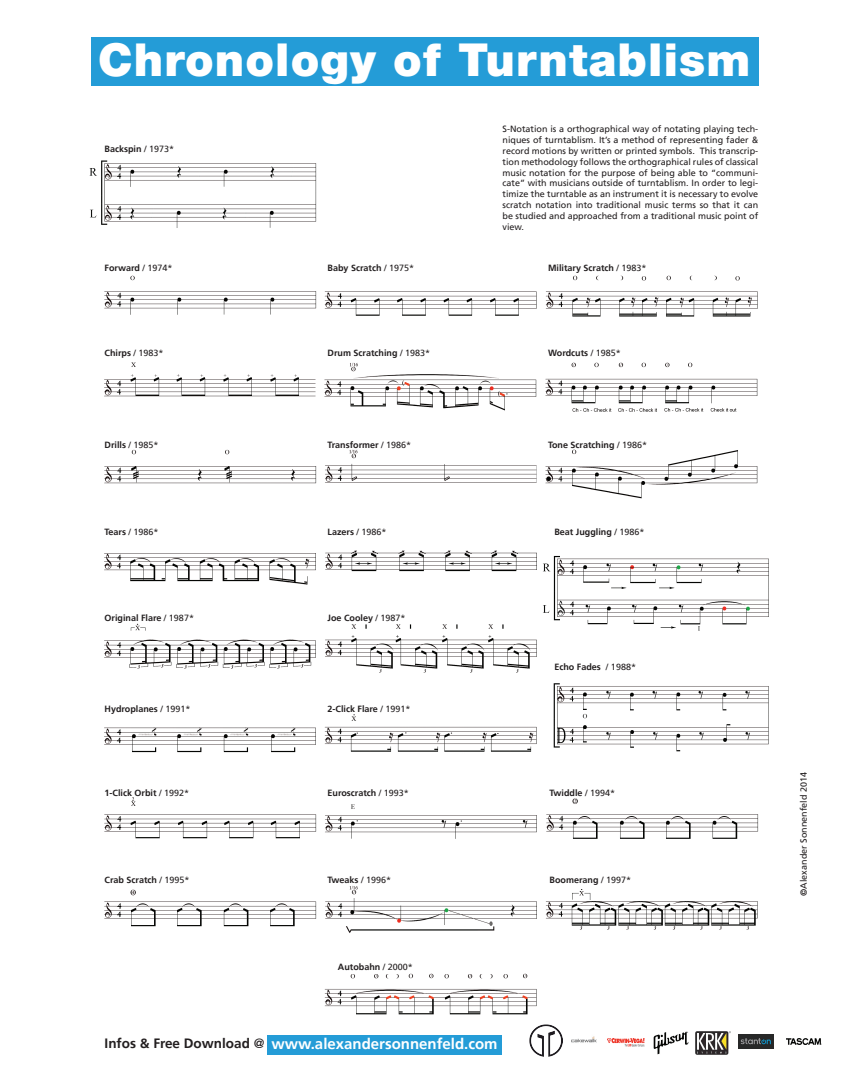
<style>
.page{position:relative;width:865px;height:1078px;background:#fff}
.page>*{position:absolute;margin:0;border:0;box-sizing:border-box;transform-origin:0 0}
.t1{font:900 45.5px "Helvetica Neue";letter-spacing:.025em;color:#fff}
.t2{font:15px "A54 Frutiger Bold";color:#fff}
.t3{font:13.5px "A54 Frutiger Bold";color:#231f20}
.t4{font:9px/10.8px "A54 Frutiger Roman";color:#231f20;text-align:justify}
.t5{font:9px "A54 Frutiger Bold";color:#231f20}
.s1{font-family:"A54 Frutiger Roman"}
.s2{font-family:"A54 Frutiger Bold"}
</style>
<div class="page">
<img style="left:89px;top:60px;width:680px;height:955px">
<div style="left:91px;top:37px;width:667px;height:48px;background:#249cd7"></div>
<div style="left:268px;top:1035px;width:234px;height:19px;background:#249cd7"></div>
<img style="left:530px;top:1024px;width:32px;height:32px">
<img style="left:571px;top:1036px;width:26px;height:7px">
<img style="left:653px;top:1031px;width:36px;height:23px">
<img style="left:695px;top:1031px;width:36px;height:22px">
<img style="left:738px;top:1034px;width:36px;height:14px">
<img style="left:786px;top:1038px;width:35px;height:6px">
<img style="left:607px;top:1038px;width:37px;height:8px">
<h1 class="t1" style="left:98px;top:33px;width:653px">Chronology of Turntablism</h1>
<p class="t5" style="left:105px;top:144px;width:71px">Backspin <span class="s1">/ 1973*</span></p>
<p class="t4" style="left:502px;top:124px;width:257px">S-Notation is a orthographical way of notating playing tech&shy;niques of turntablism. It’s a method of representing fader &amp; record motions by written or printed symbols. This transcrip&shy;tion methodology follows the orthographical rules of classical music notation for the purpose of being able to “communi&shy;cate” with musicians outside of turntablism. In order to legi&shy;timize the turntable as an instrument it is necessary to evolve scratch notation into traditional music terms so that it can be studied and approached from a traditional music point of view.</p>
<p class="t5" style="left:105px;top:263px;width:69px">Forward <span class="s1">/ 1974*</span></p>
<p class="t5" style="left:327px;top:263px;width:88px">Baby Scratch <span class="s1">/ 1975*</span></p>
<p class="t5" style="left:548px;top:263px;width:100px">Military Scratch <span class="s1">/ 1983*</span></p>
<p class="t5" style="left:105px;top:347px;width:61px">Chirps <span class="s1">/ 1983*</span></p>
<p class="t5" style="left:327px;top:347px;width:104px">Drum Scratching <span class="s1">/ 1983*</span></p>
<p class="t5" style="left:548px;top:347px;width:74px">Wordcuts <span class="s1">/ 1985*</span></p>
<p class="t5" style="left:105px;top:439px;width:56px">Drills <span class="s1">/ 1985*</span></p>
<p class="t5" style="left:327px;top:439px;width:85px">Transformer <span class="s1">/ 1986*</span></p>
<p class="t5" style="left:548px;top:439px;width:101px">Tone Scratching <span class="s1">/ 1986*</span></p>
<p class="t4" style="left:105px;top:526px;width:56px"><span class="s2">Tears</span> / 1986*</p>
<p class="t5" style="left:327px;top:526px;width:61px">Lazers <span class="s1">/ 1986*</span></p>
<p class="t5" style="left:554px;top:526px;width:92px">Beat Juggling <span class="s1">/ 1986*</span></p>
<p class="t5" style="left:105px;top:612px;width:91px">Original Flare <span class="s1">/ 1987*</span></p>
<p class="t5" style="left:327px;top:612px;width:80px">Joe Cooley <span class="s1">/ 1987*</span></p>
<p class="t5" style="left:105px;top:703px;width:87px">Hydroplanes <span class="s1">/ 1991*</span></p>
<p class="t5" style="left:327px;top:703px;width:84px">2-Click Flare <span class="s1">/ 1991*</span></p>
<p class="t5" style="left:554px;top:661px;width:83px">Echo Fades <span class="s1">/ 1988*</span></p>
<p class="t5" style="left:105px;top:787px;width:86px">1-Click Orbit <span class="s1">/ 1992*</span></p>
<p class="t5" style="left:327px;top:787px;width:83px">Euroscratch <span class="s1">/ 1993*</span></p>
<p class="t5" style="left:549px;top:787px;width:67px">Twiddle <span class="s1">/ 1994*</span></p>
<p class="t5" style="left:105px;top:874px;width:87px">Crab Scratch <span class="s1">/ 1995*</span></p>
<p class="t5" style="left:327px;top:874px;width:65px">Tweaks <span class="s1">/ 1996*</span></p>
<p class="t5" style="left:549px;top:874px;width:83px">Boomerang <span class="s1">/ 1997*</span></p>
<p class="t5" style="left:338px;top:961px;width:77px">Autobahn <span class="s1">/ 2000*</span></p>
<h2 class="t2" style="left:271px;top:1034px;width:227px">www.alexandersonnenfeld.com</h2>
<h3 class="t3" style="left:105px;top:1035px;width:161px">Infos &amp; Free Download <span class="s1">@</span></h3>
<p class="t4" style="left:798px;top:895px;width:125px;rotate:-90deg"><span class="s2">©</span>Alexander Sonnenfeld 2014</p>
</div>
